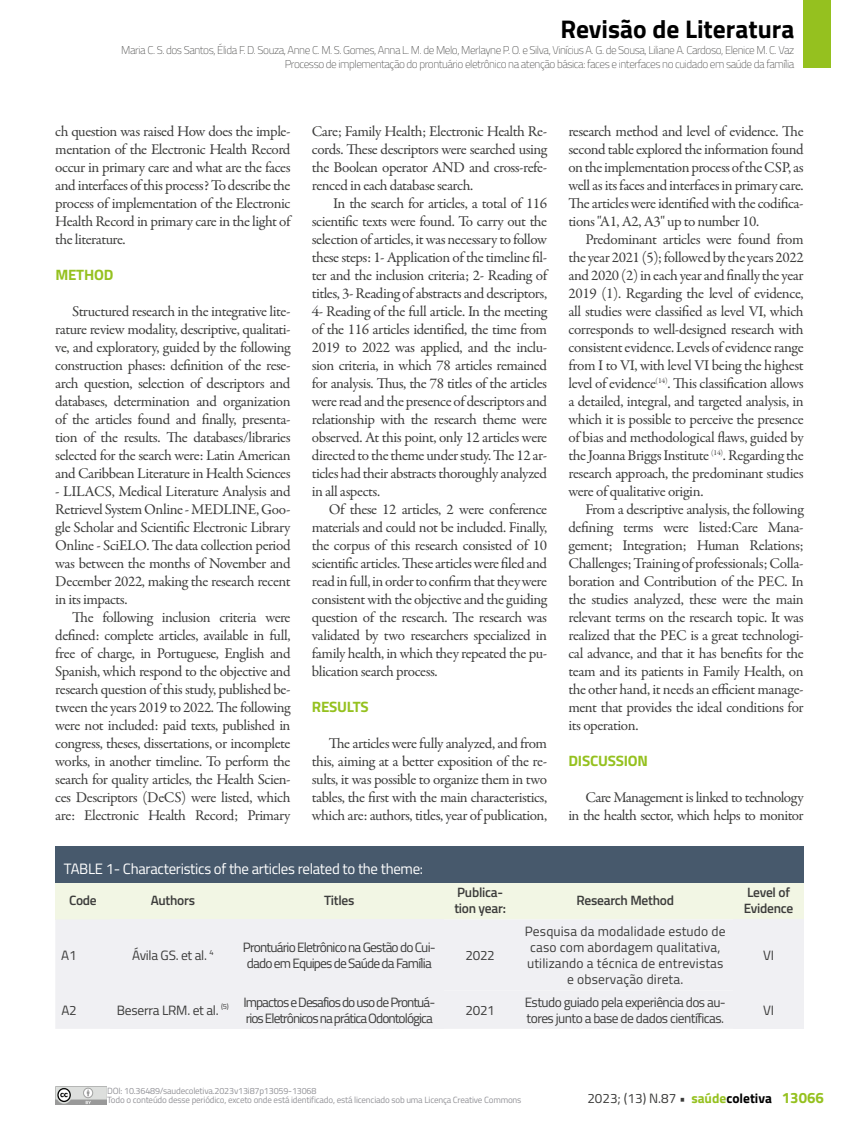
<style>
.page{position:relative;width:859px;height:1132px;background:#fff}
.page>*{position:absolute;margin:0;border:0;box-sizing:border-box;transform-origin:0 0}
.t1{font:700 25.5px "Titillium";color:#000}
.t2{font:15px/18px "Garamond Premr Pro";letter-spacing:-.03em;color:#3c3c3b;text-align:justify}
.t3{font:15px "Titillium";letter-spacing:-.02em;color:#fff}
.t4{font:700 15px "Titillium";letter-spacing:-.015em;color:#95c11f}
.t5{font:13.5px/16.2px "Titillium";letter-spacing:-.04em;color:#3c3c3b}
.t6{font:13.5px/16.2px "Titillium";letter-spacing:.01em;color:#3c3c3b;text-align:center}
.t7{font:13.5px/16.2px "Titillium";letter-spacing:-.07em;color:#3c3c3b;text-align:right}
.t8{font:600 13.5px/16.2px "Titillium";letter-spacing:-.02em;color:#3c3c3b}
.t9{font:13.5px/16.2px "Titillium";letter-spacing:-.06em;color:#3c3c3b}
.t10{font:13.5px "Titillium";letter-spacing:-.02em;color:#3c3c3b}
.t11{font:100 11.25px/13.5px "Titillium";letter-spacing:-.04em;color:#3c3c3b;text-align:right}
.t12{font:9px/9.4px "Titillium";letter-spacing:-.02em;color:#939398}
.s1{font-weight:700}
.s2{font-weight:700;color:#95c11f}
.s3{font-weight:700;color:#000}
.s4{font-weight:700;font-size:15px;color:#95c11f}
</style>
<div class="page">
<div style="left:804px;top:0;width:27px;height:68px;background:#95c11f"></div>
<img style="left:55px;top:1086px;width:52px;height:17px">
<div style="left:55px;top:880px;width:56px;height:39px;background:#f2f6e4"></div>
<div style="left:111px;top:880px;width:124px;height:39px;background:#f2f6e4"></div>
<div style="left:235px;top:880px;width:208px;height:39px;background:#f2f6e4"></div>
<div style="left:733px;top:880px;width:71px;height:39px;background:#f2f6e4"></div>
<div style="left:55px;top:919px;width:56px;height:109px;background:#f0f0f3"></div>
<div style="left:111px;top:919px;width:124px;height:71px;background:#f0f0f3"></div>
<div style="left:235px;top:919px;width:208px;height:71px;background:#f0f0f3"></div>
<div style="left:733px;top:919px;width:71px;height:71px;background:#f0f0f3"></div>
<div style="left:111px;top:990px;width:124px;height:38px;background:#f0f0f3"></div>
<div style="left:235px;top:990px;width:208px;height:38px;background:#f0f0f3"></div>
<svg style="left:443px;top:881px;width:290px;height:147px"></svg>
<div style="left:733px;top:990px;width:71px;height:38px;background:#f0f0f3"></div>
<div style="left:55px;top:845px;width:749px;height:36px;background:#47596c"></div>
<h1 class="t1" style="left:560px;top:10px;width:235px">Revisão de Literatura</h1>
<p class="t11" style="left:121px;top:43px;width:674px">Maria C. S. dos Santos, Élida F. D. Souza, Anne C. M. S. Gomes, Anna L. M. de Melo, Merlayne P. O. e Silva, Vinícius A. G. de Sousa, Liliane A. Cardoso, Elenice M. C. Vaz<br>Processo de implementação do prontuário eletrônico na atenção básica: faces e interfaces no cuidado em saúde da família</p>
<p class="t2" style="left:55px;top:122px;width:237px">ch question was raised How does the imple&shy;mentation of the Electronic Health Record occur in primary care and what are the faces and interfaces of this process? To describe the process of implementation of the Electronic Health Record in primary care in the light of the literature.</p>
<p class="t4" style="left:55px;top:263px;width:60px">METHOD</p>
<p class="t2" style="left:55px;top:302px;width:237px;text-indent:17px">Structured research in the integrative lite&shy;rature review modality, descriptive, qualitati&shy;ve, and exploratory, guided by the following construction phases: definition of the rese&shy;arch question, selection of descriptors and databases, determination and organization of the articles found and finally, presenta&shy;tion of the results. The databases/libraries selected for the search were: Latin American and Caribbean Literature in Health Sciences</p>
<p class="t2" style="left:55px;top:482px;width:237px">- LILACS, Medical Literature Analysis and Retrievel System Online - MEDLINE, Goo&shy;gle Scholar and Scientific Electronic Library Online - SciELO. The data collection period was between the months of November and December 2022, making the research recent in its impacts.</p>
<p class="t2" style="left:55px;top:608px;width:237px;text-indent:17px">The following inclusion criteria were defined: complete articles, available in full, free of charge, in Portuguese, English and Spanish, which respond to the objective and research question of this study, published be&shy;tween the years 2019 to 2022. The following were not included: paid texts, published in congress, theses, dissertations, or incomplete works, in another timeline. To perform the search for quality articles, the Health Scien&shy;ces Descriptors (DeCS) were listed, which are: Electronic Health Record; Primary</p>
<p class="t2" style="left:312px;top:122px;width:237px">Care; Family Health; Electronic Health Re&shy;cords. These descriptors were searched using the Boolean operator AND and cross-refe&shy;renced in each database search.</p>
<p class="t2" style="left:312px;top:194px;width:237px;text-indent:21px">In the search for articles, a total of 116 scientific texts were found. To carry out the selection of articles, it was necessary to follow these steps: 1- Application of the timeline fil&shy;ter and the inclusion criteria; 2- Reading of titles, 3- Reading of abstracts and descriptors, 4- Reading of the full article. In the meeting of the 116 articles identified, the time from 2019 to 2022 was applied, and the inclu&shy;sion criteria, in which 78 articles remained for analysis. Thus, the 78 titles of the articles were read and the presence of descriptors and relationship with the research theme were observed. At this point, only 12 articles were directed to the theme under study. The 12 ar&shy;ticles had their abstracts thoroughly analyzed in all aspects.</p>
<p class="t2" style="left:312px;top:500px;width:237px;text-indent:17px">Of these 12 articles, 2 were conference materials and could not be included. Finally, the corpus of this research consisted of 10 scientific articles. These articles were filed and read in full, in order to confirm that they were consistent with the objective and the guiding question of the research. The research was validated by two researchers specialized in family health, in which they repeated the pu&shy;blication search process.</p>
<p class="t4" style="left:312px;top:695px;width:58px">RESULTS</p>
<p class="t2" style="left:312px;top:734px;width:237px;text-indent:17px">The articles were fully analyzed, and from this, aiming at a better exposition of the re&shy;sults, it was possible to organize them in two tables, the first with the main characteristics, which are: authors, titles, year of publication,</p>
<p class="t3" style="left:64px;top:857px;width:361px">TABLE 1- Characteristics of the articles related to the theme:</p>
<p class="t2" style="left:568px;top:122px;width:237px">research method and level of evidence. The second table explored the information found on the implementation process of the CSP, as well as its faces and interfaces in primary care.<br>The articles were identified with the codifica&shy;tions "A1, A2, A3" up to number 10.</p>
<p class="t2" style="left:568px;top:230px;width:237px;text-indent:17px">Predominant articles were found from the year 2021 (5); followed by the years 2022 and 2020 (2) in each year and finally the year 2019 (1). Regarding the level of evidence, all studies were classified as level VI, which corresponds to well-designed research with consistent evidence. Levels of evidence range from I to VI, with level VI being the highest level of evidence<sup>(14)</sup>. This classification allows a detailed, integral, and targeted analysis, in which it is possible to perceive the presence of bias and methodological flaws, guided by the Joanna Briggs Institute <sup>(14)</sup>. Regarding the research approach, the predominant studies were of qualitative origin.</p>
<p class="t2" style="left:568px;top:500px;width:237px;text-indent:17px">From a descriptive analysis, the following defining terms were listed:Care Mana&shy;gement; Integration; Human Relations; Challenges; Training of professionals; Colla&shy;boration and Contribution of the PEC. In the studies analyzed, these were the main relevant terms on the research topic. It was realized that the PEC is a great technologi&shy;cal advance, and that it has benefits for the team and its patients in Family Health, on the other hand, it needs an efficient manage&shy;ment that provides the ideal conditions for its operation.</p>
<p class="t4" style="left:568px;top:749px;width:81px">DISCUSSION</p>
<p class="t2" style="left:568px;top:788px;width:237px;text-align:right">Care Management is linked to technology<br>in the health sector, which helps to monitor</p>
<p class="t8" style="left:69px;top:891px;width:29px">Code</p>
<p class="t8" style="left:151px;top:891px;width:46px">Authors</p>
<p class="t8" style="left:324px;top:891px;width:32px">Titles</p>
<p class="t8" style="left:454px;top:883px;width:53px">Publica&shy;tion year:</p>
<p class="t8" style="left:577px;top:891px;width:99px">Research Method</p>
<p class="t8" style="left:744px;top:883px;width:51px">Level of<br>Evidence</p>
<p class="t5" style="left:61px;top:946px;width:17px">A1</p>
<p class="t10" style="left:132px;top:945px;width:83px">Ávila GS. et al. <sup>4</sup></p>
<p class="t9" style="left:243px;top:938px;width:194px">Prontuário Eletrônico na Gestão do Cui&shy;dado em Equipes de Saúde da Família</p>
<p class="t5" style="left:465px;top:946px;width:31px">2022</p>
<p class="t6" style="left:525px;top:921px;width:202px">Pesquisa da modalidade estudo de caso com abordagem qualitativa, utilizando a técnica de entrevistas e observação direta.</p>
<p class="t5" style="left:763px;top:946px;width:12px">VI</p>
<p class="t5" style="left:61px;top:1000px;width:17px">A2</p>
<p class="t7" style="left:117px;top:992px;width:320px">Beserra LRM. et al. <sub>(5)</sub> Impactos e Desafios do uso de Prontuá&shy;rios Eletrônicos na prática Odontológica</p>
<p class="t5" style="left:465px;top:1000px;width:31px">2021</p>
<p class="t5" style="left:525px;top:992px;width:203px">Estudo guiado pela experiência dos au&shy;tores junto a base de dados científicas.</p>
<p class="t5" style="left:763px;top:1000px;width:12px">VI</p>
<p class="t12" style="left:107px;top:1085px;width:416px">DOI: 10.36489/saudecoletiva.2023v13i87p13059-13068<br>Todo o conteúdo desse periódico, exceto onde está identificado, está licenciado sob uma Licença Creative Commons</p>
<p class="t5" style="left:587px;top:1088px;width:238px">2023; (13) N.87 <span class="s1">•</span> <span class="s2">saúde</span><span class="s3">coletiva</span> <span class="s4">13066</span></p>
</div>
